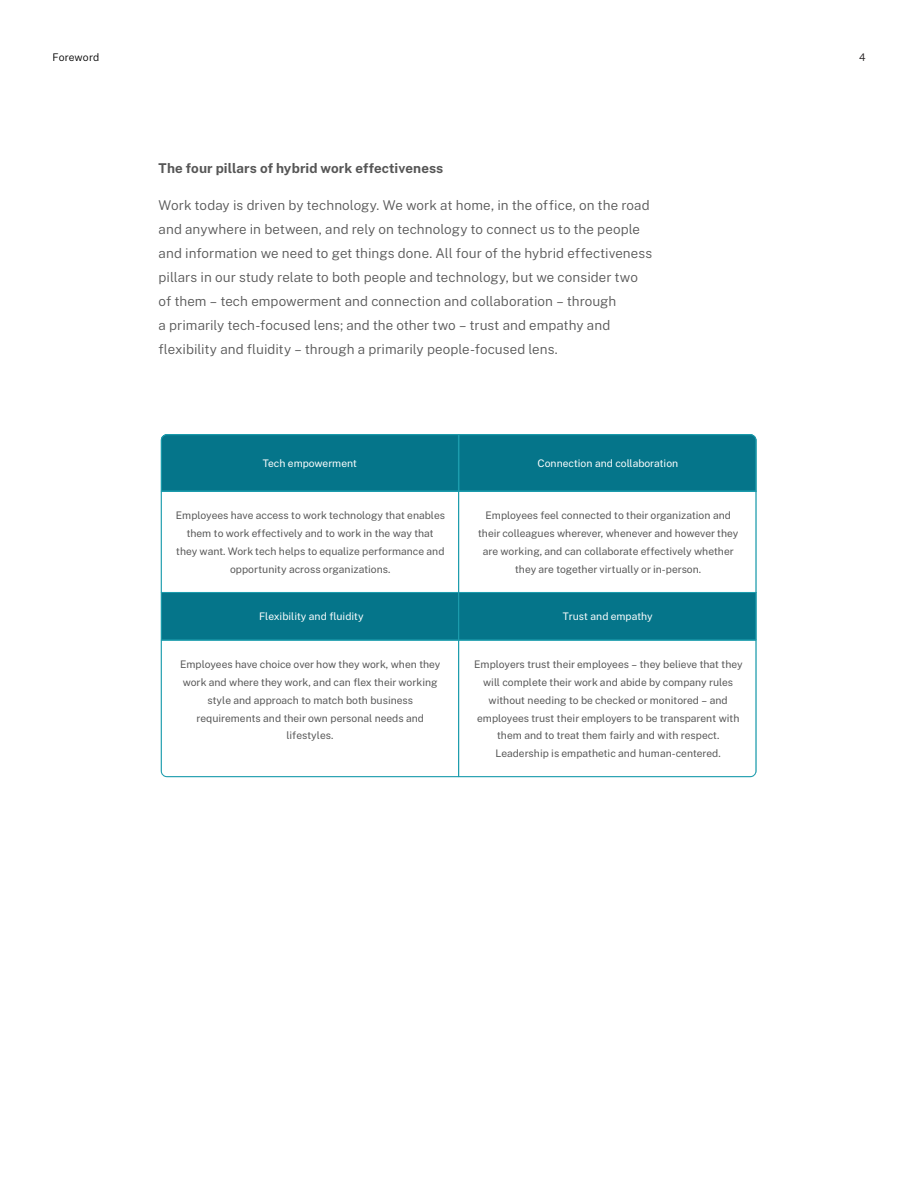
<style>
.page{position:relative;width:918px;height:1188px;background:#fff}
.page>*{position:absolute;margin:0;border:0;box-sizing:border-box;transform-origin:0 0}
.Body{font:300 13.5px/24px "Public Sans";letter-spacing:.005em;color:#565656}
.Body-2{font:700 13.5px "Public Sans";letter-spacing:.01em;color:#565656}
.t1{font:300 10.5px "Public Sans";letter-spacing:.015em;color:#000}
.t2{font:300 10.5px "Public Sans";color:#231f20}
.t3{font:10.35px/17.9px "Public Sans";color:#565656;text-align:center}
.t4{font:10.35px "Public Sans";color:#fff}
</style>
<div class="page">
<div style="left:161px;top:434px;width:595px;height:57px;background:#05758a"></div>
<svg style="left:161px;top:434px;width:297px;height:57px"></svg>
<div style="left:458px;top:434px;width:298px;height:58px;border:1px solid #1c9cad"></div>
<div style="left:161px;top:491px;width:298px;height:102px;border:1px solid #1c9cad"></div>
<div style="left:458px;top:491px;width:298px;height:102px;border:1px solid #1c9cad"></div>
<div style="left:161px;top:592px;width:595px;height:48px;background:#05758a"></div>
<div style="left:161px;top:592px;width:298px;height:49px;border:1px solid #1c9cad"></div>
<div style="left:458px;top:592px;width:298px;height:49px;border:1px solid #1c9cad"></div>
<div style="left:458px;top:640px;width:298px;height:137px;border:1px solid #1c9cad"></div>
<p class="t1" style="left:52px;top:49px;width:48px">Foreword</p>
<p class="t2" style="left:859px;top:49px;width:8px">4</p>
<p class="Body-2" style="left:159px;top:157px;width:286px">The four pillars of hybrid work effectiveness</p>
<p class="Body" style="left:159px;top:192px;width:495px">Work today is driven by technology. We work at home, in the office, on the road and anywhere in between, and rely on technology to connect us to the people and information we need to get things done. All four of the hybrid effectiveness pillars in our study relate to both people and technology, but we consider two of them – tech empowerment and connection and collaboration – through<br>a primarily tech-focused lens; and the other two – trust and empathy and flexibility and fluidity – through a primarily people-focused lens.</p>
<p class="t4" style="left:263px;top:455px;width:96px">Tech empowerment</p>
<p class="t4" style="left:538px;top:455px;width:142px">Connection and collaboration</p>
<p class="t3" style="left:176px;top:506px;width:271px">Employees have access to work technology that enables them to work effectively and to work in the way that they want. Work tech helps to equalize performance and opportunity across organizations.</p>
<p class="t3" style="left:478px;top:506px;width:262px">Employees feel connected to their organization and their colleagues wherever, whenever and however they are working, and can collaborate effectively whether they are together virtually or in-person.</p>
<p class="t4" style="left:259px;top:609px;width:106px">Flexibility and fluidity</p>
<p class="t4" style="left:563px;top:609px;width:92px">Trust and empathy</p>
<p class="t3" style="left:180px;top:655px;width:262px">Employees have choice over how they work, when they work and where they work, and can flex their working style and approach to match both business requirements and their own personal needs and lifestyles.</p>
<p class="t3" style="left:474px;top:655px;width:270px">Employers trust their employees – they believe that they will complete their work and abide by company rules without needing to be checked or monitored – and employees trust their employers to be transparent with them and to treat them fairly and with respect.<br>Leadership is empathetic and human-centered.</p>
</div>
